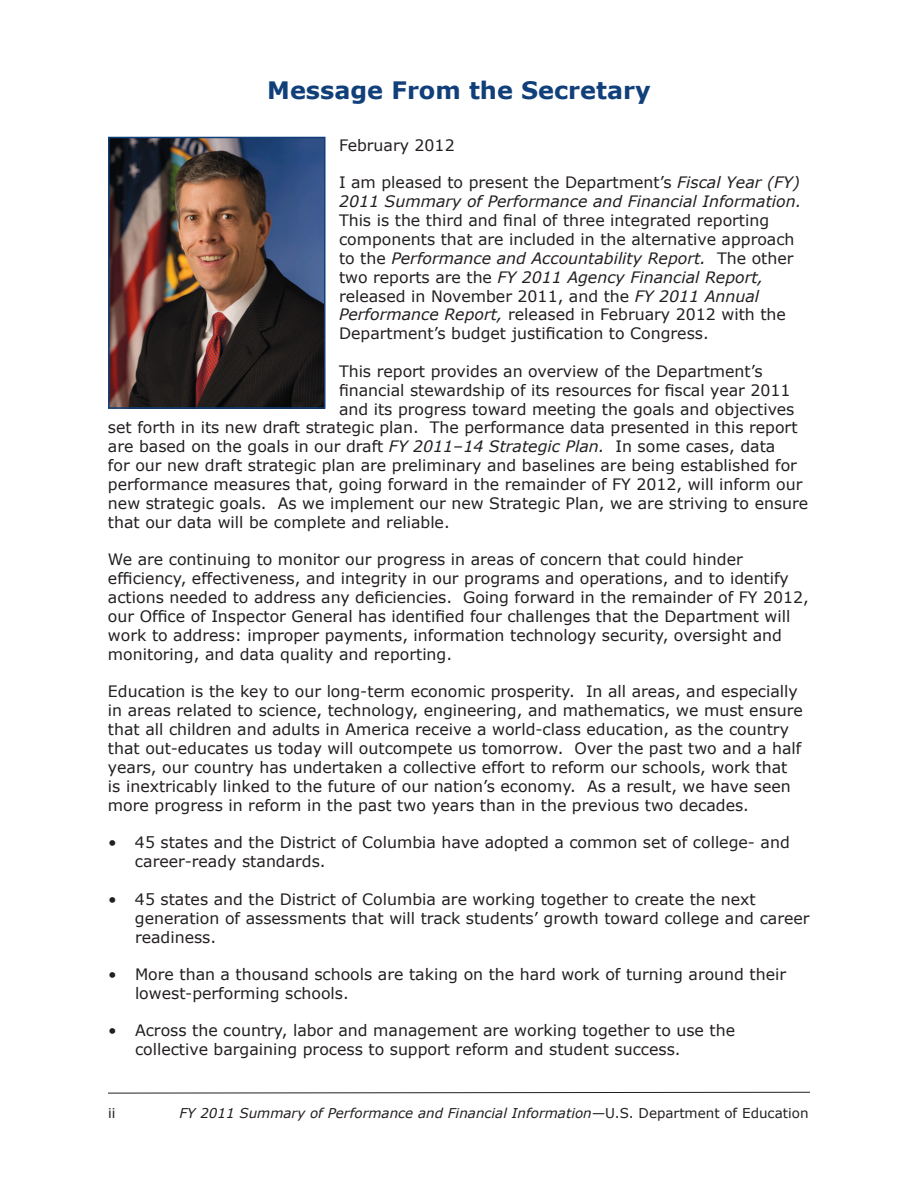
<style>
.page{position:relative;width:918px;height:1188px;background:#fff}
.page>*{position:absolute;margin:0;border:0;box-sizing:border-box;transform-origin:0 0}
.t1{font:700 24px "Verdana";color:#103f79}
.t2{font:15.75px/18.9px "Verdana";color:#231f20}
.t3{font:italic 13.5px "Verdana";color:#231f20}
.t4{font:13.5px "Verdana";color:#231f20}
.s1{font-style:italic}
.s2{font-style:normal}
</style>
<div class="page">
<img style="left:111px;top:140px;width:212px;height:266px">
<div style="left:108px;top:137px;width:218px;height:272px;border:2px solid #103f79"></div>
<svg style="left:108px;top:1092px;width:702px;height:2px"></svg>
<h1 class="t1" style="left:267px;top:74px;width:385px">Message From the Secretary</h1>
<p class="t2" style="left:339px;top:135px;width:117px">February 2012</p>
<p class="t2" style="left:339px;top:173px;width:464px">I am pleased to present the Department’s <span class="s1">Fiscal Year (FY)<br>2011 Summary of Performance and Financial Information.<br></span>This is the third and final of three integrated reporting components that are included in the alternative approach to the <span class="s1">Performance and Accountability Report.</span> The other two reports are the <span class="s1">FY 2011 Agency Financial Report, </span>released in November 2011, and the <span class="s1">FY 2011 Annual Performance Report,</span> released in February 2012 with the Department’s budget justification to Congress.</p>
<p class="t2" style="left:339px;top:361px;width:425px">This report provides an overview of the Department’s</p>
<p class="t2" style="left:339px;top:380px;width:453px">financial stewardship of its resources for fiscal year 2011</p>
<p class="t2" style="left:339px;top:399px;width:457px">and its progress toward meeting the goals and objectives</p>
<p class="t2" style="left:108px;top:418px;width:691px">set forth in its new draft strategic plan. The performance data presented in this report</p>
<p class="t2" style="left:108px;top:437px;width:669px">are based on the goals in our draft <span class="s1">FY 2011–14 Strategic Plan.</span> In some cases, data</p>
<p class="t2" style="left:108px;top:456px;width:690px">for our new draft strategic plan are preliminary and baselines are being established for</p>
<p class="t2" style="left:108px;top:475px;width:696px">performance measures that, going forward in the remainder of FY 2012, will inform our</p>
<p class="t2" style="left:108px;top:494px;width:702px">new strategic goals. As we implement our new Strategic Plan, we are striving to ensure</p>
<p class="t2" style="left:108px;top:513px;width:343px">that our data will be complete and reliable.</p>
<p class="t2" style="left:108px;top:550px;width:702px">We are continuing to monitor our progress in areas of concern that could hinder efficiency, effectiveness, and integrity in our programs and operations, and to identify actions needed to address any deficiencies. Going forward in the remainder of FY 2012, our Office of Inspector General has identified four challenges that the Department will work to address: improper payments, information technology security, oversight and monitoring, and data quality and reporting.</p>
<p class="t2" style="left:108px;top:682px;width:696px">Education is the key to our long-term economic prosperity. In all areas, and especially in areas related to science, technology, engineering, and mathematics, we must ensure that all children and adults in America receive a world-class education, as the country that out-educates us today will outcompete us tomorrow. Over the past two and a half years, our country has undertaken a collective effort to reform our schools, work that is inextricably linked to the future of our nation’s economy. As a result, we have seen more progress in reform in the past two years than in the previous two decades.</p>
<p class="t2" style="left:108px;top:833px;width:10px">•</p>
<p class="t2" style="left:135px;top:833px;width:656px">45 states and the District of Columbia have adopted a common set of college- and career-ready standards.</p>
<p class="t2" style="left:135px;top:889px;width:676px">45 states and the District of Columbia are working together to create the next generation of assessments that will track students’ growth toward college and career readiness.</p>
<p class="t2" style="left:135px;top:965px;width:653px">More than a thousand schools are taking on the hard work of turning around their lowest-performing schools.</p>
<p class="t2" style="left:135px;top:1021px;width:602px">Across the country, labor and management are working together to use the collective bargaining process to support reform and student success.</p>
<p class="t2" style="left:108px;top:889px;width:10px">•</p>
<p class="t2" style="left:108px;top:965px;width:10px">•</p>
<p class="t2" style="left:108px;top:1021px;width:10px">•</p>
<p class="t4" style="left:108px;top:1104px;width:9px">ii</p>
<p class="t3" style="left:180px;top:1104px;width:631px">FY 2011 Summary of Performance and Financial Information—<span class="s2">U.S. Department of Education</span></p>
</div>
